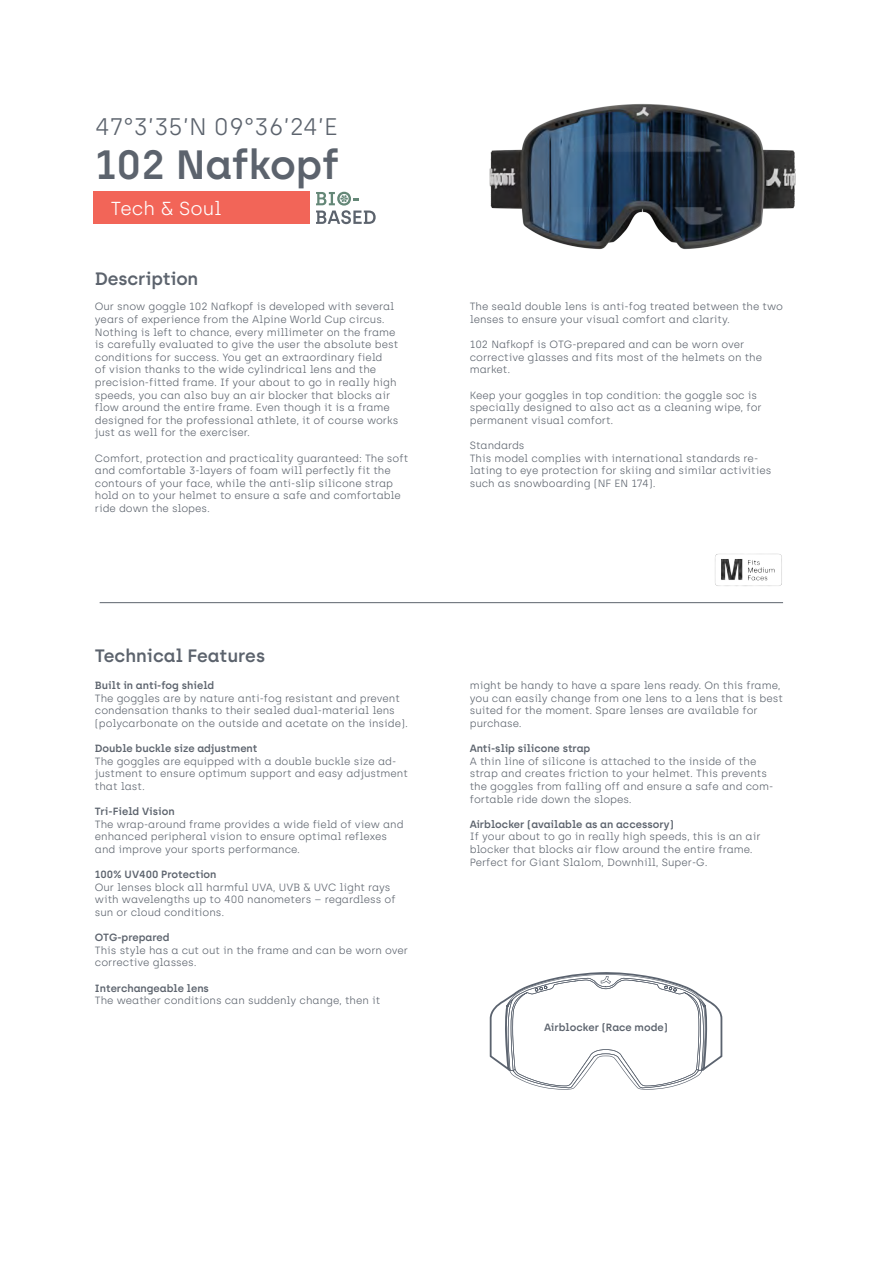
<style>
.page{position:relative;width:893px;height:1263px;background:#fff}
.page>*{position:absolute;margin:0;border:0;box-sizing:border-box;transform-origin:0 0}
.t1{font:600 40.8px "Archia";color:#5c636d}
.t2{font:300 24px "Archia";color:#5c636d}
.t3{font:300 18.75px "Archia";color:#fff}
.t4{font:600 18px "Archia";letter-spacing:-.01em;color:#5c636d}
.t5{font:300 10.5px/12.6px "Archia";color:#5c636d}
.t6{font:600 10.5px "Archia";color:#5c636d}
</style>
<div class="page">
<svg style="left:316px;top:192px;width:60px;height:32px"></svg>
<div style="left:93px;top:192px;width:217px;height:32px;background:#f26558"></div>
<svg style="left:490px;top:972px;width:232px;height:118px"></svg>
<hr style="left:100px;top:602px;width:683px;height:1px;background:#5c636d">
<img style="left:715px;top:554px;width:67px;height:32px">
<img style="left:489px;top:104px;width:307px;height:146px">
<p class="t2" style="left:95px;top:112px;width:244px">47°3’35’N 09°36’24’E</p>
<p class="t1" style="left:95px;top:140px;width:246px">102 Nafkopf</p>
<p class="t3" style="left:111px;top:197px;width:112px">Tech &amp; Soul</p>
<p class="t4" style="left:95px;top:268px;width:105px">Description</p>
<p class="t5" style="left:95px;top:300px;width:305px">Our snow goggle 102 Nafkopf is developed with several years of experience from the Alpine World Cup circus.<br>Nothing is left to chance, every millimeter on the frame is carefully evaluated to give the user the absolute best conditions for success. You get an extraordinary field<br>of vision thanks to the wide cylindrical lens and the precision-fitted frame. If your about to go in really high speeds, you can also buy an air blocker that blocks air flow around the entire frame. Even though it is a frame designed for the professional athlete, it of course works just as well for the exerciser.</p>
<p class="t5" style="left:95px;top:451px;width:315px">Comfort, protection and practicality guaranteed: The soft and comfortable 3-layers of foam will perfectly fit the contours of your face, while the anti-slip silicone strap hold on to your helmet to ensure a safe and comfortable ride down the slopes.</p>
<p class="t4" style="left:95px;top:644px;width:172px">Technical Features</p>
<p class="t6" style="left:95px;top:679px;width:121px">Built in anti-fog shield</p>
<p class="t5" style="left:95px;top:692px;width:315px">The goggles are by nature anti-fog resistant and prevent condensation thanks to their sealed dual-material lens (polycarbonate on the outside and acetate on the inside).</p>
<p class="t6" style="left:95px;top:742px;width:164px">Double buckle size adjustment</p>
<p class="t5" style="left:95px;top:755px;width:315px">The goggles are equipped with a double buckle size ad&shy;justment to ensure optimum support and easy adjustment that last.</p>
<p class="t6" style="left:95px;top:805px;width:81px">Tri-Field Vision</p>
<p class="t5" style="left:95px;top:818px;width:310px">The wrap-around frame provides a wide field of view and enhanced peripheral vision to ensure optimal reflexes and improve your sports performance.</p>
<p class="t6" style="left:95px;top:868px;width:123px">100% UV400 Protection</p>
<p class="t5" style="left:95px;top:881px;width:302px">Our lenses block all harmful UVA, UVB &amp; UVC light rays with wavelengths up to 400 nanometers – regardless of sun or cloud conditions.</p>
<p class="t6" style="left:95px;top:931px;width:76px">OTG-prepared</p>
<p class="t5" style="left:95px;top:944px;width:315px">This style has a cut out in the frame and can be worn over corrective glasses.</p>
<p class="t6" style="left:95px;top:982px;width:116px">Interchangeable lens</p>
<p class="t5" style="left:95px;top:994px;width:287px">The weather conditions can suddenly change, then it</p>
<p class="t5" style="left:470px;top:300px;width:315px">The seald double lens is anti-fog treated between the two lenses to ensure your visual comfort and clarity.</p>
<p class="t5" style="left:470px;top:338px;width:294px">102 Nafkopf is OTG-prepared and can be worn over corrective glasses and fits most of the helmets on the market.</p>
<p class="t5" style="left:470px;top:388px;width:293px">Keep your goggles in top condition: the goggle soc is specially designed to also act as a cleaning wipe, for permanent visual comfort.</p>
<p class="t5" style="left:470px;top:439px;width:56px">Standards</p>
<p class="t5" style="left:470px;top:451px;width:303px">This model complies with international standards re&shy;lating to eye protection for skiing and similar activities such as snowboarding (NF EN 174).</p>
<p class="t5" style="left:470px;top:679px;width:315px">might be handy to have a spare lens ready. On this frame, you can easily change from one lens to a lens that is best suited for the moment. Spare lenses are available for purchase.</p>
<p class="t6" style="left:470px;top:742px;width:122px">Anti-slip silicone strap</p>
<p class="t5" style="left:470px;top:755px;width:305px">A thin line of silicone is attached to the inside of the strap and creates friction to your helmet. This prevents the goggles from falling off and ensure a safe and com&shy;fortable ride down the slopes.</p>
<p class="t6" style="left:470px;top:818px;width:206px">Airblocker (available as an accessory)</p>
<p class="t5" style="left:470px;top:830px;width:292px">If your about to go in really high speeds, this is an air blocker that blocks air flow around the entire frame.<br>Perfect for Giant Slalom, Downhill, Super-G.</p>
<p class="t6" style="left:544px;top:1021px;width:125px">Airblocker (Race mode)</p>
</div>
